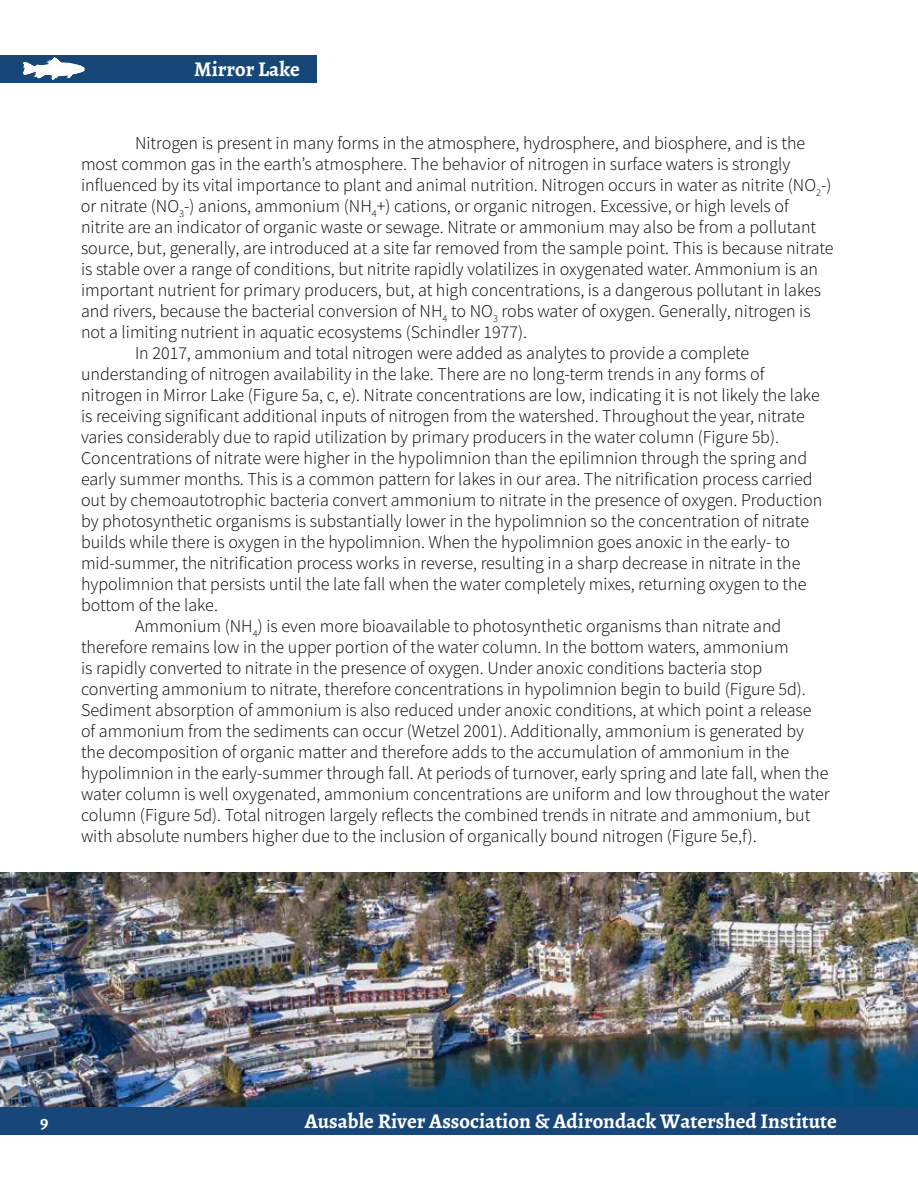
<style>
.page{position:relative;width:918px;height:1188px;background:#fff}
.page>*{position:absolute;margin:0;border:0;box-sizing:border-box;transform-origin:0 0}
.t1{font:700 21px "Alegreya";color:#fff}
.t2{font:300 18px "Source Sans Pro";color:#000}
.t3{font:700 18px "Alegreya";color:#fff}
</style>
<div class="page">
<div style="left:0;top:55px;width:316px;height:28px;background:#174779"></div>
<svg style="left:24px;top:58px;width:60px;height:21px"></svg>
<div style="left:0;top:1107px;width:918px;height:28px;background:#174779"></div>
<img style="left:0;top:873px;width:918px;height:234px">
<p class="t1" style="left:194px;top:56px;width:107px">Mirror Lake</p>
<p class="t2" style="left:135px;top:131px;width:672px">Nitrogen is present in many forms in the atmosphere, hydrosphere, and biosphere, and is the</p>
<p class="t2" style="left:81px;top:152px;width:711px">most common gas in the earth’s atmosphere. The behavior of nitrogen in surface waters is strongly</p>
<p class="t2" style="left:81px;top:174px;width:752px">influenced by its vital importance to plant and animal nutrition. Nitrogen occurs in water as nitrite (NO<sub>2</sub>-)</p>
<p class="t2" style="left:81px;top:194px;width:709px">or nitrate (NO<sub>3</sub>-) anions, ammonium (NH<sub>4</sub>+) cations, or organic nitrogen. Excessive, or high levels of</p>
<p class="t2" style="left:81px;top:215px;width:737px">nitrite are an indicator of organic waste or sewage. Nitrate or ammonium may also be from a pollutant</p>
<p class="t2" style="left:81px;top:237px;width:754px">source, but, generally, are introduced at a site far removed from the sample point. This is because nitrate</p>
<p class="t2" style="left:81px;top:258px;width:739px">is stable over a range of conditions, but nitrite rapidly volatilizes in oxygenated water. Ammonium is an</p>
<p class="t2" style="left:81px;top:279px;width:742px">important nutrient for primary producers, but, at high concentrations, is a dangerous pollutant in lakes</p>
<p class="t2" style="left:81px;top:300px;width:731px">and rivers, because the bacterial conversion of NH<sub>4</sub> to NO<sub>3</sub> robs water of oxygen. Generally, nitrogen is</p>
<p class="t2" style="left:81px;top:320px;width:447px">not a limiting nutrient in aquatic ecosystems (Schindler 1977).</p>
<p class="t2" style="left:135px;top:342px;width:616px">In 2017, ammonium and total nitrogen were added as analytes to provide a complete</p>
<p class="t2" style="left:81px;top:363px;width:685px">understanding of nitrogen availability in the lake. There are no long-term trends in any forms of</p>
<p class="t2" style="left:81px;top:384px;width:740px">nitrogen in Mirror Lake (Figure 5a, c, e). Nitrate concentrations are low, indicating it is not likely the lake</p>
<p class="t2" style="left:81px;top:405px;width:726px">is receiving significant additional inputs of nitrogen from the watershed. Throughout the year, nitrate</p>
<p class="t2" style="left:81px;top:426px;width:700px">varies considerably due to rapid utilization by primary producers in the water column (Figure 5b).</p>
<p class="t2" style="left:81px;top:447px;width:728px">Concentrations of nitrate were higher in the hypolimnion than the epilimnion through the spring and</p>
<p class="t2" style="left:81px;top:468px;width:733px">early summer months. This is a common pattern for lakes in our area. The nitrification process carried</p>
<p class="t2" style="left:81px;top:489px;width:743px">out by chemoautotrophic bacteria convert ammonium to nitrate in the presence of oxygen. Production</p>
<p class="t2" style="left:81px;top:510px;width:730px">by photosynthetic organisms is substantially lower in the hypolimnion so the concentration of nitrate</p>
<p class="t2" style="left:81px;top:531px;width:711px">builds while there is oxygen in the hypolimnion. When the hypolimnion goes anoxic in the early- to</p>
<p class="t2" style="left:81px;top:552px;width:721px">mid-summer, the nitrification process works in reverse, resulting in a sharp decrease in nitrate in the</p>
<p class="t2" style="left:81px;top:573px;width:727px">hypolimnion that persists until the late fall when the water completely mixes, returning oxygen to the</p>
<p class="t2" style="left:81px;top:594px;width:138px">bottom of the lake.</p>
<p class="t2" style="left:135px;top:614px;width:648px">Ammonium (NH<sub>4</sub>) is even more bioavailable to photosynthetic organisms than nitrate and</p>
<p class="t2" style="left:81px;top:635px;width:709px">therefore remains low in the upper portion of the water column. In the bottom waters, ammonium</p>
<p class="t2" style="left:81px;top:657px;width:683px">is rapidly converted to nitrate in the presence of oxygen. Under anoxic conditions bacteria stop</p>
<p class="t2" style="left:81px;top:678px;width:726px">converting ammonium to nitrate, therefore concentrations in hypolimnion begin to build (Figure 5d).</p>
<p class="t2" style="left:81px;top:699px;width:732px">Sediment absorption of ammonium is also reduced under anoxic conditions, at which point a release</p>
<p class="t2" style="left:81px;top:720px;width:724px">of ammonium from the sediments can occur (Wetzel 2001). Additionally, ammonium is generated by</p>
<p class="t2" style="left:81px;top:741px;width:710px">the decomposition of organic matter and therefore adds to the accumulation of ammonium in the</p>
<p class="t2" style="left:81px;top:762px;width:749px">hypolimnion in the early-summer through fall. At periods of turnover, early spring and late fall, when the</p>
<p class="t2" style="left:81px;top:783px;width:750px">water column is well oxygenated, ammonium concentrations are uniform and low throughout the water</p>
<p class="t2" style="left:81px;top:804px;width:731px">column (Figure 5d). Total nitrogen largely reflects the combined trends in nitrate and ammonium, but</p>
<p class="t2" style="left:81px;top:825px;width:677px">with absolute numbers higher due to the inclusion of organically bound nitrogen (Figure 5e,f).</p>
<p class="t3" style="left:40px;top:1111px;width:10px">9</p>
<p class="t1" style="left:305px;top:1108px;width:534px">Ausable River Association &amp; Adirondack Watershed Institute</p>
</div>
